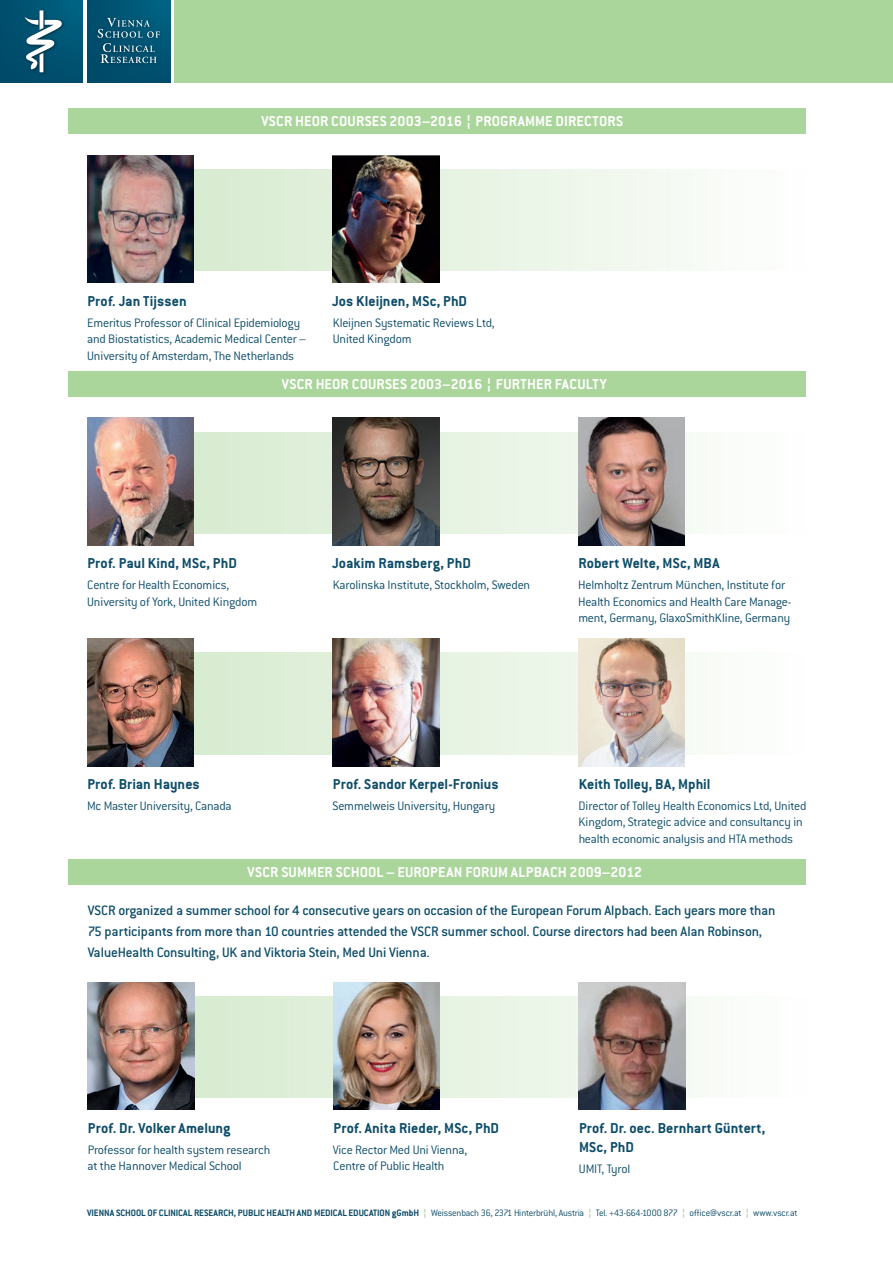
<style>
.page{position:relative;width:893px;height:1263px;background:#fff}
.page>*{position:absolute;margin:0;border:0;box-sizing:border-box;transform-origin:0 0}
.t1{font:700 15.75px/18.8px "Conduit ITC";letter-spacing:.005em;color:#0e4d69}
.t2{font:700 15.75px "Conduit ITC";letter-spacing:.01em;color:#fff}
.t3{font:500 15px/21px "Conduit ITC";letter-spacing:-.015em;color:#0e4d69}
.t4{font:300 13.5px/16.5px "Conduit ITC";letter-spacing:-.015em;color:#0e4d69}
.t5{font:300 10.2px "Conduit ITC";letter-spacing:-.02em;color:#0e4d69}
.s1{font-weight:700}
.s2{font-weight:700;color:#aad59b}
</style>
<div class="page">
<div style="left:174px;top:0;width:719px;height:83px;background:#aad59b"></div>
<div style="left:0;top:0;width:83px;height:83px;background:linear-gradient(to right,#004b6a,#005979)"></div>
<div style="left:87px;top:0;width:83px;height:83px;background:linear-gradient(to right,#004a69,#005979)"></div>
<svg style="left:25px;top:10px;width:37px;height:62px"></svg>
<svg style="left:98px;top:18px;width:62px;height:45px;background:#246781"></svg>
<svg style="left:193px;top:432px;width:499px;height:101px;background:#e2efdd"></svg>
<img style="left:87px;top:418px;width:106px;height:127px">
<img style="left:333px;top:418px;width:106px;height:127px">
<img style="left:578px;top:418px;width:107px;height:127px">
<div style="left:68px;top:371px;width:738px;height:25px;background:#aad59b"></div>
<svg style="left:193px;top:653px;width:499px;height:101px;background:#e2efdd"></svg>
<img style="left:333px;top:638px;width:106px;height:128px">
<img style="left:87px;top:638px;width:106px;height:128px">
<svg style="left:194px;top:997px;width:499px;height:101px;background:#e2f0de"></svg>
<img style="left:88px;top:982px;width:106px;height:128px">
<img style="left:333px;top:982px;width:107px;height:128px">
<img style="left:579px;top:982px;width:106px;height:128px">
<div style="left:69px;top:859px;width:737px;height:25px;background:#aad59b"></div>
<svg style="left:193px;top:170px;width:499px;height:101px"></svg>
<div style="left:68px;top:108px;width:738px;height:26px;background:#aad59b"></div>
<img style="left:333px;top:155px;width:106px;height:128px">
<img style="left:87px;top:155px;width:106px;height:128px">
<img style="left:578px;top:638px;width:107px;height:128px">
<p class="t2" style="left:261px;top:112px;width:363px">VSCR HEOR COURSES 2003–2016 ¦ PROGRAMME DIRECTORS</p>
<p class="t1" style="left:87px;top:291px;width:101px">Prof. Jan Tijssen</p>
<p class="t4" style="left:87px;top:314px;width:221px">Emeritus Professor of Clinical Epidemiology and Biostatistics, Academic Medical Center –<br>University of Amsterdam, The Netherlands</p>
<p class="t1" style="left:332px;top:291px;width:137px">Jos Kleijnen, MSc, PhD</p>
<p class="t4" style="left:333px;top:314px;width:164px">Kleijnen Systematic Reviews Ltd,<br>United Kingdom</p>
<p class="t2" style="left:282px;top:375px;width:326px">VSCR HEOR COURSES 2003–2016 ¦ FURTHER FACULTY</p>
<p class="t1" style="left:87px;top:554px;width:151px">Prof. Paul Kind, MSc, PhD</p>
<p class="t4" style="left:87px;top:577px;width:171px">Centre for Health Economics,<br>University of York, United Kingdom</p>
<p class="t1" style="left:87px;top:775px;width:114px">Prof. Brian Haynes</p>
<p class="t4" style="left:87px;top:797px;width:146px">Mc Master University, Canada</p>
<p class="t1" style="left:332px;top:554px;width:140px">Joakim Ramsberg, PhD</p>
<p class="t4" style="left:333px;top:577px;width:199px">Karolinska Institute, Stockholm, Sweden</p>
<p class="t1" style="left:578px;top:554px;width:142px">Robert Welte, MSc, MBA</p>
<p class="t4" style="left:578px;top:577px;width:215px">Helmholtz Zentrum München, Institute for<br>Health Economics and Health Care Manage&shy;ment, Germany, GlaxoSmithKline, Germany</p>
<p class="t1" style="left:333px;top:775px;width:167px">Prof. Sandor Kerpel-Fronius</p>
<p class="t4" style="left:332px;top:797px;width:164px">Semmelweis University, Hungary</p>
<p class="t1" style="left:579px;top:775px;width:133px">Keith Tolley, BA, Mphil</p>
<p class="t4" style="left:578px;top:797px;width:230px">Director of Tolley Health Economics Ltd, United<br>Kingdom, Strategic advice and consultancy in health economic analysis and HTA methods</p>
<p class="t2" style="left:248px;top:863px;width:396px">VSCR SUMMER SCHOOL – EUROPEAN FORUM ALPBACH 2009–2012</p>
<p class="t3" style="left:88px;top:899px;width:689px">VSCR organized a summer school for 4 consecutive years on occasion of the European Forum Alpbach. Each years more than<br>75 participants from more than 10 countries attended the VSCR summer school. Course directors had been Alan Robinson,<br>ValueHealth Consulting, UK and Viktoria Stein, Med Uni Vienna.</p>
<p class="t1" style="left:88px;top:1118px;width:144px">Prof. Dr. Volker Amelung</p>
<p class="t4" style="left:88px;top:1141px;width:184px">Professor for health system research at the Hannover Medical School</p>
<p class="t1" style="left:333px;top:1118px;width:167px">Prof. Anita Rieder, MSc, PhD</p>
<p class="t4" style="left:333px;top:1141px;width:136px">Vice Rector Med Uni Vienna,<br>Centre of Public Health</p>
<p class="t1" style="left:579px;top:1118px;width:188px">Prof. Dr. oec. Bernhart Güntert,<br>MSc, PhD</p>
<p class="t4" style="left:579px;top:1160px;width:53px">UMIT, Tyrol</p>
<p class="t5" style="left:87px;top:1207px;width:712px"><span class="s1">VIENNA SCHOOL OF CLINICAL RESEARCH, PUBLIC HEALTH AND MEDICAL EDUCATION gGmbH</span> <span class="s2">¦</span> Weissenbach 36, 2371 Hinterbrühl, Austria <span class="s2">¦</span> Tel. +43-664-1000 877 <span class="s2">¦</span> office@vscr.at <span class="s2">¦</span> www.vscr.at</p>
</div>
